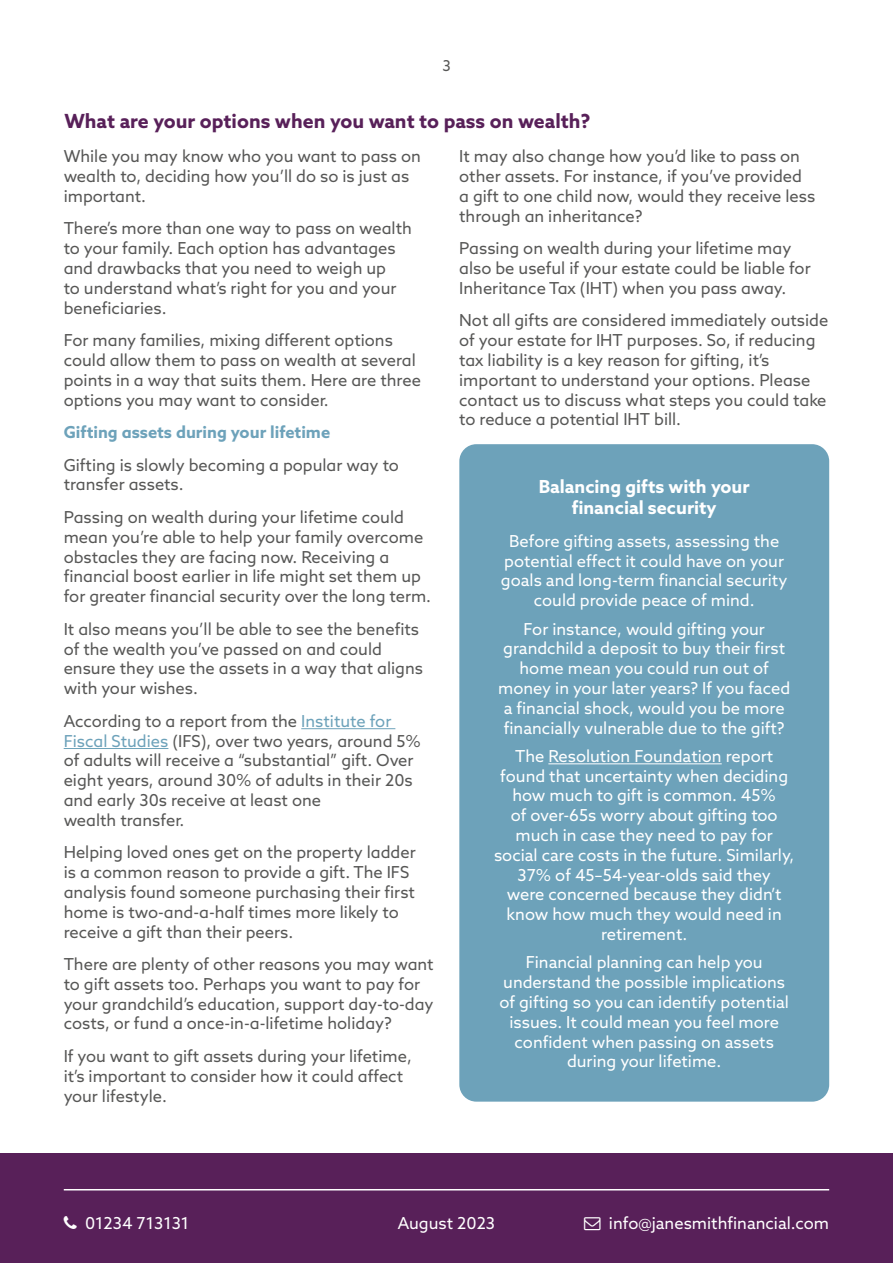
<style>
.page{position:relative;width:893px;height:1263px;background:#fff}
.page>*{position:absolute;margin:0;border:0;box-sizing:border-box;transform-origin:0 0}
.t1{font:700 19.5px "Azo Sans";color:#582059}
.t2{font:700 18px/21.6px "Azo Sans";color:#fff;text-align:center}
.t3{font:16.5px/19.8px "Azo Sans";color:#575756}
.t4{font:16.5px/19.8px "Azo Sans";color:#fff;text-align:center}
.t5{font:700 16.5px "Azo Sans";color:#6da2ba}
.t6{font:15px "Azo Sans";color:#575756}
.s1{color:#6da2ba}
</style>
<div class="page">
<div style="left:0;top:1153px;width:893px;height:110px;background:#582059"></div>
<hr style="left:64px;top:1189px;width:765px;height:1px;background:#fff">
<hr style="left:301px;top:728px;width:94px;height:1px;background:#6da2ba">
<hr style="left:64px;top:748px;width:104px;height:1px;background:#6da2ba">
<div style="left:459px;top:444px;width:370px;height:658px;background:#6da2ba;border-radius:17px"></div>
<hr style="left:548px;top:763px;width:174px;height:1px;background:#fff">
<p class="t6" style="left:442px;top:56px;width:10px">3</p>
<p class="t1" style="left:64px;top:108px;width:528px">What are your options when you want to pass on wealth?</p>
<p class="t3" style="left:64px;top:146px;width:359px">While you may know who you want to pass on wealth to, deciding how you’ll do so is just as important.</p>
<p class="t3" style="left:64px;top:218px;width:350px">There’s more than one way to pass on wealth to your family. Each option has advantages and drawbacks that you need to weigh up<br>to understand what’s right for you and your beneficiaries.</p>
<p class="t3" style="left:64px;top:330px;width:359px">For many families, mixing different options could allow them to pass on wealth at several points in a way that suits them. Here are three options you may want to consider.</p>
<p class="t5" style="left:64px;top:421px;width:268px">Gifting assets during your lifetime</p>
<p class="t3" style="left:64px;top:455px;width:337px">Gifting is slowly becoming a popular way to transfer assets.</p>
<p class="t3" style="left:64px;top:507px;width:369px">Passing on wealth during your lifetime could mean you’re able to help your family overcome obstacles they are facing now. Receiving a financial boost earlier in life might set them up for greater financial security over the long term.</p>
<p class="t3" style="left:64px;top:619px;width:361px">It also means you’ll be able to see the benefits of the wealth you’ve passed on and could ensure they use the assets in a way that aligns with your wishes.</p>
<p class="t3" style="left:64px;top:711px;width:359px">According to a report from the <span class="s1">Institute for Fiscal Studies</span> (IFS), over two years, around 5% of adults will receive a “substantial” gift. Over eight years, around 30% of adults in their 20s and early 30s receive at least one<br>wealth transfer.</p>
<p class="t3" style="left:64px;top:842px;width:354px">Helping loved ones get on the property ladder is a common reason to provide a gift. The IFS analysis found someone purchasing their first home is two-and-a-half times more likely to receive a gift than their peers.</p>
<p class="t3" style="left:64px;top:954px;width:371px">There are plenty of other reasons you may want to gift assets too. Perhaps you want to pay for your grandchild’s education, support day-to-day costs, or fund a once-in-a-lifetime holiday?</p>
<p class="t3" style="left:64px;top:1046px;width:350px">If you want to gift assets during your lifetime, it’s important to consider how it could affect your lifestyle.</p>
<p class="t3" style="left:459px;top:146px;width:358px">It may also change how you’d like to pass on other assets. For instance, if you’ve provided a gift to one child now, would they receive less through an inheritance?</p>
<p class="t3" style="left:459px;top:238px;width:353px">Passing on wealth during your lifetime may also be useful if your estate could be liable for<br>Inheritance Tax (IHT) when you pass away.</p>
<p class="t3" style="left:459px;top:310px;width:371px">Not all gifts are considered immediately outside of your estate for IHT purposes. So, if reducing tax liability is a key reason for gifting, it’s important to understand your options. Please contact us to discuss what steps you could take to reduce a potential IHT bill.</p>
<p class="t2" style="left:539px;top:475px;width:212px">Balancing gifts with your financial security</p>
<p class="t4" style="left:501px;top:531px;width:288px">Before gifting assets, assessing the potential effect it could have on your goals and long-term financial security could provide peace of mind.</p>
<p class="t4" style="left:498px;top:618px;width:294px">For instance, would gifting your grandchild a deposit to buy their first home mean you could run out of money in your later years? If you faced a financial shock, would you be more financially vulnerable due to the gift?</p>
<p class="t4" style="left:494px;top:746px;width:302px">The Resolution Foundation report found that uncertainty when deciding how much to gift is common. 45%<br>of over-65s worry about gifting too much in case they need to pay for social care costs in the future. Similarly,<br>37% of 45–54-year-olds said they<br>were concerned because they didn’t know how much they would need in retirement.</p>
<p class="t4" style="left:499px;top:952px;width:291px">Financial planning can help you understand the possible implications of gifting so you can identify potential issues. It could mean you feel more confident when passing on assets during your lifetime.</p>
<p class="t4" style="left:85px;top:1213px;width:106px">01234 713131</p>
<p class="t4" style="left:609px;top:1213px;width:222px">info@janesmithfinancial.com</p>
<p class="t4" style="left:398px;top:1213px;width:99px">August 2023</p>
</div>
